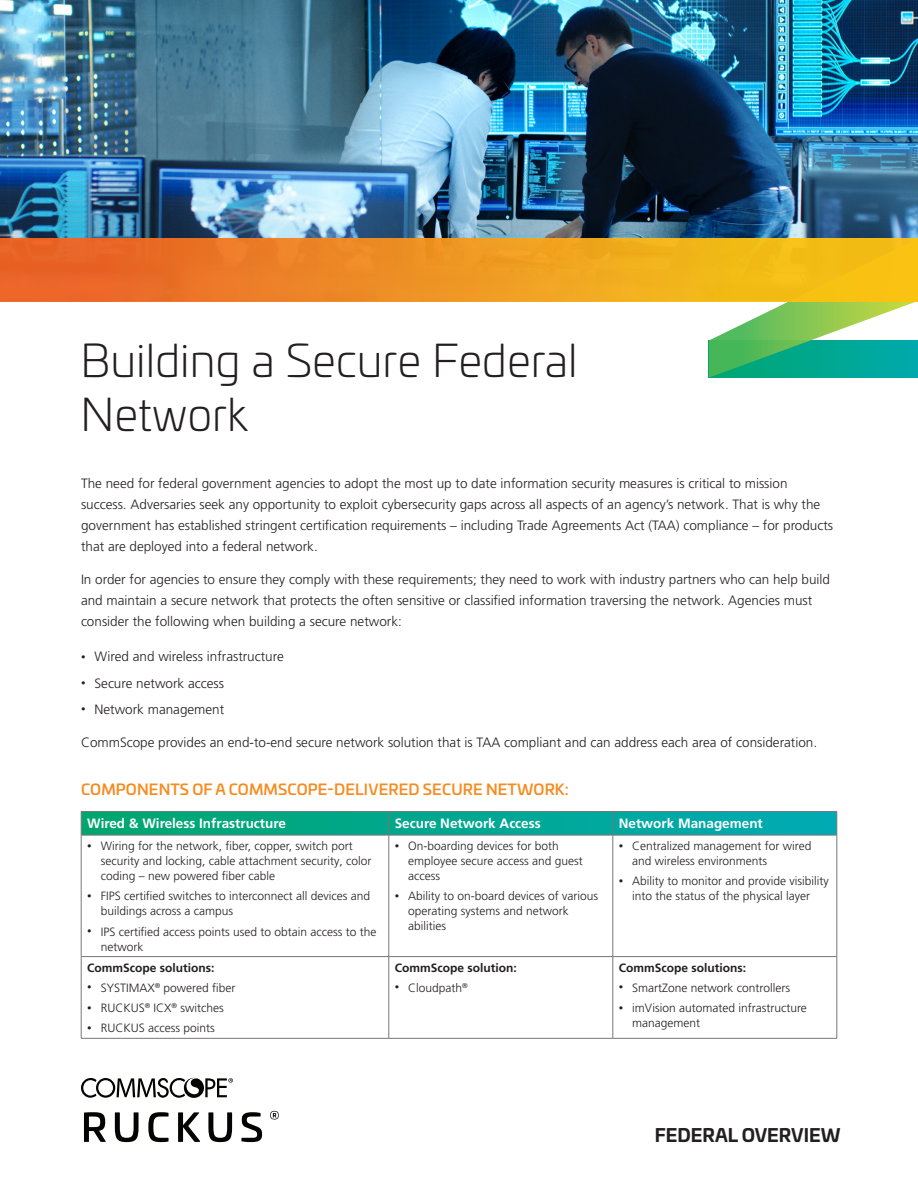
<style>
.page{position:relative;width:918px;height:1188px;background:#fff}
.page>*{position:absolute;margin:0;border:0;box-sizing:border-box;transform-origin:0 0}
.Cover_Header{font:300 45px/54px "Univia Pro";color:#231f20}
.Header_1{font:700 18px "Univia Pro";color:#231f20}
.Subhead_10pt_all_cap{font:500 15px "Univia Pro";letter-spacing:.01em;color:#f68b1f}
.Body_1{font:300 13.5px/21px "Frutiger LT Pro";color:#231f20}
.Body_1-2{font:700 13.5px "Frutiger LT Pro";color:#fff}
.t1{font:300 12px/15px "Frutiger LT Pro";color:#231f20}
.Body_1-3{font:700 12px "Frutiger LT Pro";color:#231f20}
.s1{font-size:9px}
</style>
<div class="page">
<img style="left:0;top:0;width:918px;height:239px">
<svg style="left:709px;top:238px;width:209px;height:140px"></svg>
<div style="left:0;top:239px;width:918px;height:63px;background:linear-gradient(to right,#e85e2c,#f6cd14)"></div>
<svg style="left:84px;top:1112px;width:22px;height:30px"></svg>
<svg style="left:115px;top:1112px;width:24px;height:30px"></svg>
<svg style="left:148px;top:1112px;width:21px;height:30px"></svg>
<svg style="left:178px;top:1112px;width:22px;height:30px"></svg>
<svg style="left:208px;top:1112px;width:24px;height:30px"></svg>
<svg style="left:241px;top:1112px;width:21px;height:30px"></svg>
<svg style="left:270px;top:1111px;width:9px;height:9px"></svg>
<svg style="left:81px;top:1078px;width:152px;height:20px"></svg>
<svg style="left:81px;top:811px;width:757px;height:24px;background:#07a58f"></svg>
<hr style="left:81px;top:835px;width:308px;height:1px;background:#77777a">
<hr style="left:81px;top:835px;width:1px;height:121px;background:#77777a">
<hr style="left:389px;top:835px;width:224px;height:1px;background:#77777a">
<hr style="left:389px;top:835px;width:1px;height:121px;background:#77777a">
<hr style="left:613px;top:835px;width:224px;height:1px;background:#77777a">
<hr style="left:613px;top:835px;width:1px;height:121px;background:#77777a">
<hr style="left:837px;top:835px;width:1px;height:121px;background:#77777a">
<hr style="left:81px;top:956px;width:308px;height:1px;background:#77777a">
<hr style="left:81px;top:957px;width:1px;height:81px;background:#77777a">
<hr style="left:389px;top:956px;width:224px;height:1px;background:#77777a">
<hr style="left:389px;top:957px;width:1px;height:81px;background:#77777a">
<hr style="left:613px;top:956px;width:224px;height:1px;background:#77777a">
<hr style="left:613px;top:957px;width:1px;height:81px;background:#77777a">
<hr style="left:837px;top:957px;width:1px;height:81px;background:#77777a">
<hr style="left:81px;top:1038px;width:308px;height:1px;background:#77777a">
<hr style="left:389px;top:1038px;width:224px;height:1px;background:#77777a">
<hr style="left:613px;top:1038px;width:224px;height:1px;background:#77777a">
<p class="Cover_Header" style="left:80px;top:332px;width:499px">Building a Secure Federal<br>Network</p>
<p class="Body_1" style="left:81px;top:473px;width:754px">The need for federal government agencies to adopt the most up to date information security measures is critical to mission success. Adversaries seek any opportunity to exploit cybersecurity gaps across all aspects of an agency’s network. That is why the government has established stringent certification requirements – including Trade Agreements Act (TAA) compliance – for products that are deployed into a federal network.</p>
<p class="Body_1" style="left:81px;top:569px;width:751px">In order for agencies to ensure they comply with these requirements; they need to work with industry partners who can help build and maintain a secure network that protects the often sensitive or classified information traversing the network. Agencies must consider the following when building a secure network:</p>
<p class="Body_1" style="left:81px;top:646px;width:204px"><span class="s1">•</span> Wired and wireless infrastructure</p>
<p class="Body_1" style="left:81px;top:672px;width:145px"><span class="s1">•</span> Secure network access</p>
<p class="Body_1" style="left:81px;top:699px;width:145px"><span class="s1">•</span> Network management</p>
<p class="Body_1" style="left:81px;top:732px;width:738px">CommScope provides an end-to-end secure network solution that is TAA compliant and can address each area of consideration.</p>
<p class="Subhead_10pt_all_cap" style="left:81px;top:778px;width:489px">COMPONENTS OF A COMMSCOPE-DELIVERED SECURE NETWORK:</p>
<p class="Body_1-2" style="left:87px;top:816px;width:200px">Wired &amp; Wireless Infrastructure</p>
<p class="Body_1-2" style="left:395px;top:816px;width:148px">Secure Network Access</p>
<p class="Body_1-2" style="left:619px;top:816px;width:146px">Network Management</p>
<p class="t1" style="left:101px;top:839px;width:272px;text-indent:-14px"><span class="s1">•</span> Wiring for the network, fiber, copper, switch port security and locking, cable attachment security, color coding – new powered fiber cable</p>
<p class="t1" style="left:101px;top:889px;width:271px;text-indent:-14px"><span class="s1">•</span> FIPS certified switches to interconnect all devices and buildings across a campus</p>
<p class="t1" style="left:101px;top:924px;width:277px;text-indent:-14px"><span class="s1">•</span> IPS certified access points used to obtain access to the network</p>
<p class="t1" style="left:408px;top:839px;width:176px;text-indent:-14px"><span class="s1">•</span> On-boarding devices for both employee secure access and guest access</p>
<p class="t1" style="left:408px;top:889px;width:191px;text-indent:-14px"><span class="s1">•</span> Ability to on-board devices of various operating systems and network abilities</p>
<p class="t1" style="left:632px;top:839px;width:181px;text-indent:-14px"><span class="s1">•</span> Centralized management for wired and wireless environments</p>
<p class="t1" style="left:619px;top:874px;width:211px;text-align:center"><span class="s1">•</span> Ability to monitor and provide visibility into the status of the physical layer</p>
<p class="Body_1-3" style="left:87px;top:960px;width:129px">CommScope solutions:</p>
<p class="t1" style="left:87px;top:980px;width:150px"><span class="s1">•</span> SYSTIMAX<sup>®</sup> powered fiber</p>
<p class="t1" style="left:87px;top:1001px;width:138px"><span class="s1">•</span> RUCKUS<sup>®</sup> ICX<sup>®</sup> switches</p>
<p class="t1" style="left:87px;top:1021px;width:129px"><span class="s1">•</span> RUCKUS access points</p>
<p class="Body_1-3" style="left:395px;top:960px;width:124px">CommScope solution:</p>
<p class="t1" style="left:395px;top:980px;width:75px"><span class="s1">•</span> Cloudpath<sup>®</sup></p>
<p class="Body_1-3" style="left:619px;top:960px;width:129px">CommScope solutions:</p>
<p class="t1" style="left:619px;top:980px;width:173px"><span class="s1">•</span> SmartZone network controllers</p>
<p class="t1" style="left:632px;top:1001px;width:176px;text-indent:-14px"><span class="s1">•</span> imVision automated infrastructure management</p>
<p class="Header_1" style="left:655px;top:1121px;width:187px">FEDERAL OVERVIEW</p>
</div>
